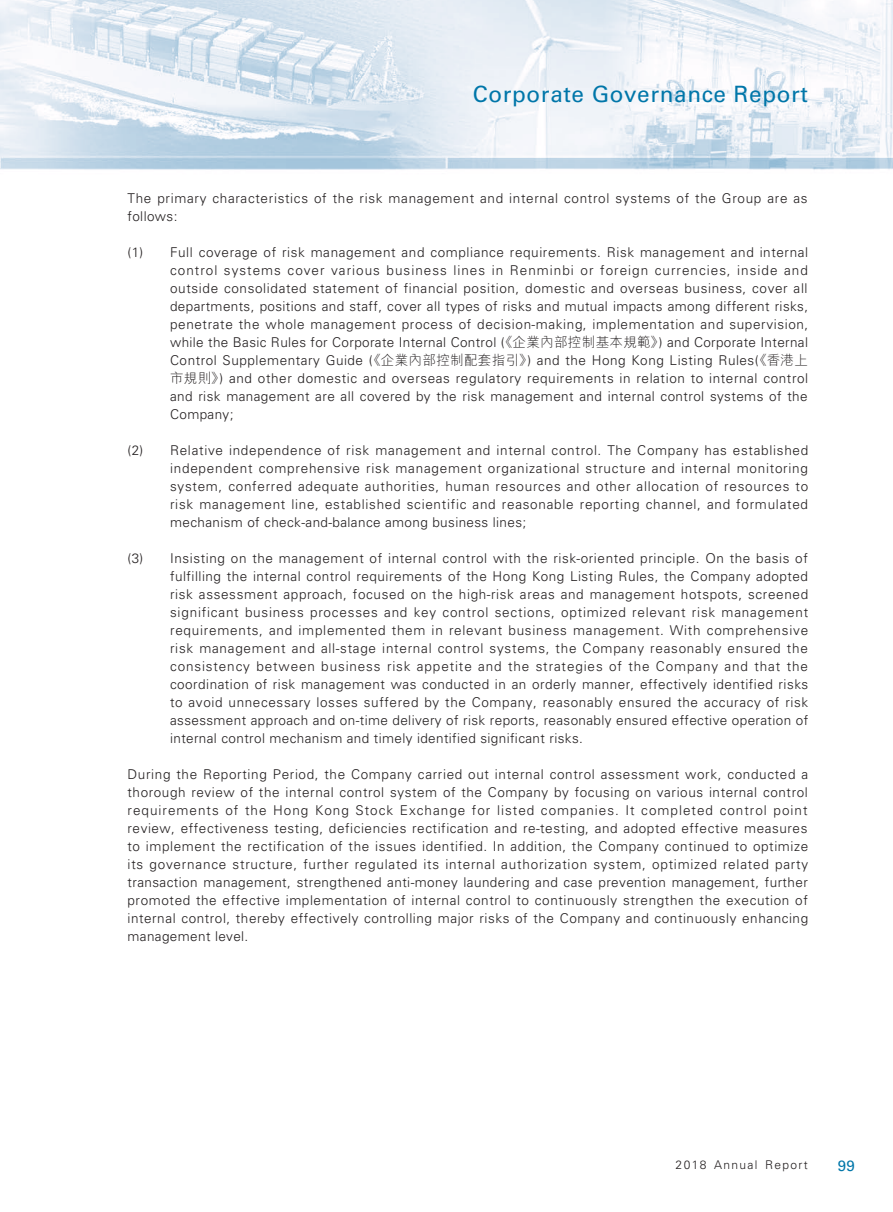
<style>
.page{position:relative;width:893px;height:1212px;background:#fff}
.page>*{position:absolute;margin:0;border:0;box-sizing:border-box;transform-origin:0 0}
.t1{font:22.5px "Univers LT Std";letter-spacing:.03em;color:#0076a9}
.t2{font:15px "Univers LT Std";color:#0076a9}
.t3{font:300 13.5px/18px "Univers LT Std";letter-spacing:.03em;color:#231f20;text-align:justify}
.t4{font:300 13.5px/18px "Univers LT Std";letter-spacing:.05em;color:#231f20}
.t5{font:300 12px "Univers LT Std";letter-spacing:.115em;color:#231f20}
.s1{font-family:"M Hei HK"}
</style>
<div class="page">
<img style="left:0;top:0;width:893px;height:170px">
<h1 class="t1" style="left:473px;top:81px;width:337px">Corporate Governance Report</h1>
<p class="t4" style="left:128px;top:190px;width:682px">The primary characteristics of the risk management and internal control systems of the Group are as follows:</p>
<p class="t3" style="left:170px;top:244px;width:640px;text-indent:-43px">(1) Full coverage of risk management and compliance requirements. Risk management and internal control systems cover various business lines in Renminbi or foreign currencies, inside and outside consolidated statement of financial position, domestic and overseas business, cover all departments, positions and staff, cover all types of risks and mutual impacts among different risks, penetrate the whole management process of decision-making, implementation and supervision, while the Basic Rules for Corporate Internal Control (<span class="s1">《企業內部控制基本規範》</span>) and Corporate Internal Control Supplementary Guide (<span class="s1">《企業內部控制配套指引》</span>) and the Hong Kong Listing Rules(<span class="s1">《香港上市規則》</span>) and other domestic and overseas regulatory requirements in relation to internal control and risk management are all covered by the risk management and internal control systems of the Company;</p>
<p class="t3" style="left:170px;top:442px;width:640px;text-indent:-43px">(2) Relative independence of risk management and internal control. The Company has established independent comprehensive risk management organizational structure and internal monitoring system, conferred adequate authorities, human resources and other allocation of resources to risk management line, established scientific and reasonable reporting channel, and formulated mechanism of check-and-balance among business lines;</p>
<p class="t3" style="left:170px;top:550px;width:640px;text-indent:-43px">(3) Insisting on the management of internal control with the risk-oriented principle. On the basis of fulfilling the internal control requirements of the Hong Kong Listing Rules, the Company adopted risk assessment approach, focused on the high-risk areas and management hotspots, screened significant business processes and key control sections, optimized relevant risk management requirements, and implemented them in relevant business management. With comprehensive risk management and all-stage internal control systems, the Company reasonably ensured the consistency between business risk appetite and the strategies of the Company and that the coordination of risk management was conducted in an orderly manner, effectively identified risks to avoid unnecessary losses suffered by the Company, reasonably ensured the accuracy of risk assessment approach and on-time delivery of risk reports, reasonably ensured effective operation of internal control mechanism and timely identified significant risks.</p>
<p class="t3" style="left:128px;top:766px;width:682px">During the Reporting Period, the Company carried out internal control assessment work, conducted a thorough review of the internal control system of the Company by focusing on various internal control requirements of the Hong Kong Stock Exchange for listed companies. It completed control point review, effectiveness testing, deficiencies rectification and re-testing, and adopted effective measures to implement the rectification of the issues identified. In addition, the Company continued to optimize its governance structure, further regulated its internal authorization system, optimized related party transaction management, strengthened anti-money laundering and case prevention management, further promoted the effective implementation of internal control to continuously strengthen the execution of internal control, thereby effectively controlling major risks of the Company and continuously enhancing management level.</p>
<p class="t5" style="left:676px;top:1158px;width:134px">2018 Annual Report</p>
<p class="t2" style="left:838px;top:1156px;width:19px">99</p>
</div>
